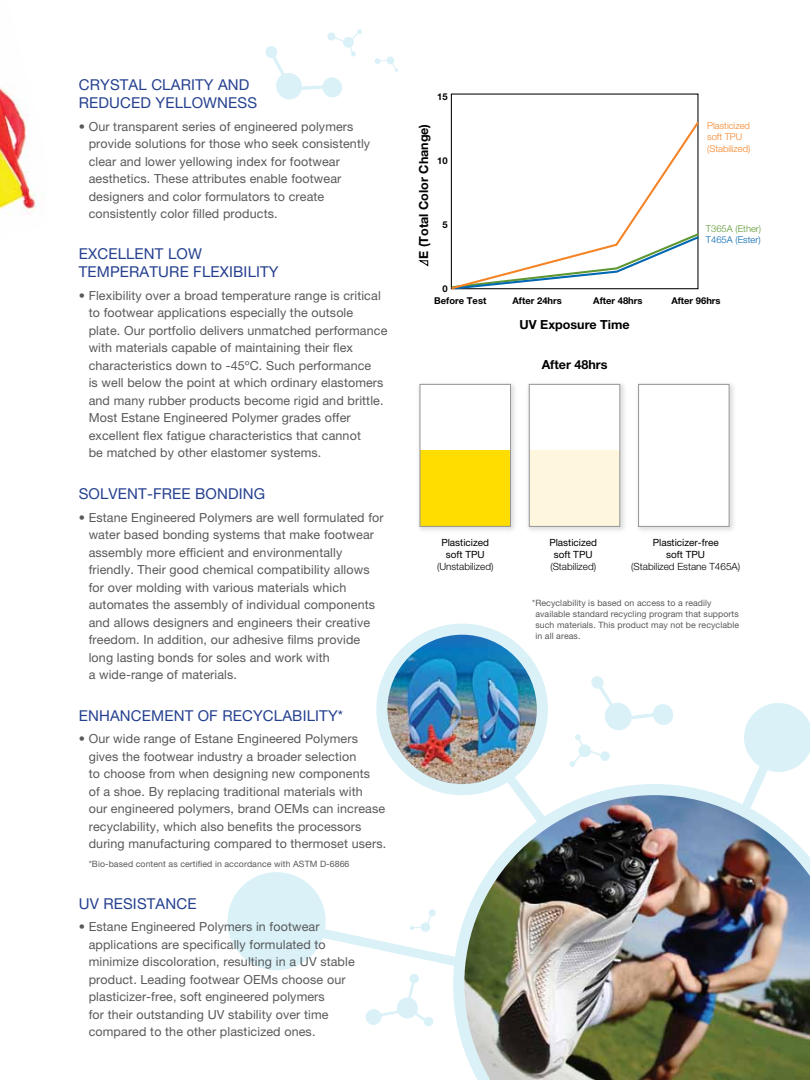
<style>
.page{position:relative;width:810px;height:1080px;background:#fff}
.page>*{position:absolute;margin:0;border:0;box-sizing:border-box;transform-origin:0 0}
.t1{font:15px "Helvetica Neue LT Pro";letter-spacing:.01em;color:#25408f}
.t2{font:12.5px/17.5px "Helvetica Neue LT Pro";letter-spacing:.01em;color:#58595b}
.t3{font:700 12.5px "Helvetica Neue LT Pro";color:#000}
.t4{font:9.88px/11.9px "Helvetica Neue LT Pro";color:#000;text-align:center}
.t5{font:300 9.88px "Helvetica Neue LT Pro";color:#000}
.t6{font:700 9.38px/12.1px "Helvetica Neue LT Pro";color:#000}
.t7{font:300 9.38px/11.5px "Helvetica Neue LT Pro";color:#f58427}
.t8{font:300 9.38px "Helvetica Neue LT Pro";color:#0067b1}
.t9{font:300 9.38px "Helvetica Neue LT Pro";color:#5e9732}
.t10{font:8.75px/11.2px "Helvetica Neue LT Pro";letter-spacing:.01em;color:#58595b}
</style>
<div class="page">
<img style="left:0;top:85px;width:43px;height:130px">
<svg style="left:227px;top:624px;width:583px;height:425px"></svg>
<svg style="left:420px;top:260px;width:8px;height:6px"></svg>
<svg style="left:450px;top:120px;width:249px;height:170px"></svg>
<div style="left:416px;top:380px;width:102px;height:154px;background:#000;opacity:.13"></div>
<div style="left:420px;top:384px;width:91px;height:142px;background:#fff"></div>
<div style="left:420px;top:450px;width:91px;height:76px;background:#fd0"></div>
<div style="left:420px;top:384px;width:91px;height:143px;border:1px solid #939598"></div>
<div style="left:525px;top:380px;width:103px;height:154px;background:#000;opacity:.13"></div>
<div style="left:529px;top:384px;width:91px;height:142px;background:#fff"></div>
<div style="left:529px;top:450px;width:91px;height:76px;background:#fff7dd"></div>
<div style="left:529px;top:384px;width:91px;height:143px;border:1px solid #939598"></div>
<div style="left:634px;top:380px;width:103px;height:154px;background:#000;opacity:.13"></div>
<div style="left:638px;top:384px;width:91px;height:143px;background:#fff;border:1px solid #939598"></div>
<svg style="left:265px;top:29px;width:97px;height:71px"></svg>
<svg style="left:374px;top:56px;width:24px;height:16px"></svg>
<img style="left:387px;top:635px;width:150px;height:149px;border-radius:75px">
<svg style="left:365px;top:973px;width:69px;height:54px"></svg>
<img style="left:464px;top:795px;width:346px;height:285px">
<svg style="left:569px;top:676px;width:105px;height:91px"></svg>
<svg style="left:409px;top:909px;width:27px;height:24px"></svg>
<p class="t1" style="left:79px;top:76px;width:52px">Crystal</p>
<p class="t1" style="left:151px;top:76px;width:21px">clar</p>
<p class="t1" style="left:191px;top:76px;width:58px">ity and</p>
<p class="t1" style="left:79px;top:94px;width:11px">redu</p>
<p class="t1" style="left:120px;top:94px;width:138px">ced yellowness</p>
<p class="t2" style="left:89px;top:117px;width:283px;text-indent:-10px">• Our transparent series of engineered polymers provide solutions for those who seek consistently clear and lower yellowing index for footwear aesthetics. These attributes enable footwear designers and color formulators to create consistently color filled products.</p>
<p class="t1" style="left:79px;top:245px;width:40px">Excelle</p>
<p class="t1" style="left:144px;top:245px;width:57px">nt low</p>
<p class="t1" style="left:79px;top:263px;width:42px">temperature</p>
<p class="t1" style="left:193px;top:263px;width:87px">flexibility</p>
<p class="t2" style="left:89px;top:287px;width:300px;text-indent:-10px">• Flexibility over a broad temperature range is critical to footwear applications especially the outsole plate. Our portfolio delivers unmatched performance with materials capable of maintaining their flex characteristics down to -45ºC. Such performance<br>is well below the point at which ordinary elastomers and many rubber products become rigid and brittle.<br>M ost Estane Engineered Polymer grades offer excellent flex fatigue characteristics that cannot<br>be matched by other elastomer systems.</p>
<p class="t1" style="left:79px;top:485px;width:94px">Solvent-free</p>
<p class="t1" style="left:195px;top:485px;width:72px">bonding</p>
<p class="t2" style="left:89px;top:508px;width:297px;text-indent:-10px">• Estane Engineered Polymers are well formulated for water based bonding systems that make footwear assembly more efficient and environmentally friendly. Their good chemical compatibility allows for over molding with various materials which automates the assembly of individual components and allows designers and engineers their creative freedom. I n addition, our adhesive films provide long lasting bonds for soles and work with<br>a wide-range of materials.</p>
<p class="t1" style="left:79px;top:707px;width:206px">Enhancement of recyclab</p>
<p class="t1" style="left:303px;top:707px;width:42px">ility*</p>
<p class="t2" style="left:89px;top:730px;width:299px;text-indent:-10px">• Our wide range of Estane Engineered Polymers gives the footwear industry a broader selection<br>to choose from when designing new components<br>of a shoe. By replacing traditional materials with<br>our engineered polymers, brand OEMs can increase recyclability, which also benefits the processors during manufacturing compared to thermoset users.</p>
<p class="t10" style="left:89px;top:858px;width:262px">*Bio-based content as certified in accordance with ASTM D-6866</p>
<p class="t1" style="left:79px;top:895px;width:118px">UV resistance</p>
<p class="t2" style="left:89px;top:918px;width:268px;text-indent:-10px">• Estane Engineered Polymers in footwear applications are specifically formulated to minimize discoloration, resulting in a UV stable product. Leading footwear OEM s choose our plasticizer-free, soft engineered polymers<br>for their outstanding UV stability over time compared to the other plasticized ones.</p>
<p class="t6" style="left:437px;top:91px;width:12px">15</p>
<p class="t3" style="left:416px;top:259px;width:137px;rotate:-90deg">E (Total Color Change)</p>
<p class="t6" style="left:437px;top:154px;width:12px">10</p>
<p class="t6" style="left:442px;top:218px;width:7px">5</p>
<p class="t6" style="left:434px;top:282px;width:54px;text-indent:8px">0<br>Before Test</p>
<p class="t7" style="left:707px;top:119px;width:45px">Plasticized soft TPU (Stabilized)</p>
<p class="t9" style="left:706px;top:223px;width:57px">T365A (Ether)</p>
<p class="t8" style="left:706px;top:234px;width:56px">T465A (Ester)</p>
<p class="t6" style="left:513px;top:294px;width:51px">After 24hrs</p>
<p class="t6" style="left:593px;top:294px;width:51px">After 48hrs</p>
<p class="t6" style="left:671px;top:294px;width:51px">After 96hrs</p>
<p class="t3" style="left:520px;top:317px;width:112px">UV Exposure Time</p>
<p class="t3" style="left:542px;top:357px;width:67px">After 48hrs</p>
<p class="t4" style="left:441px;top:537px;width:49px">Plasticized soft TPU</p>
<p class="t5" style="left:437px;top:560px;width:58px">(Unstabilized)</p>
<p class="t4" style="left:653px;top:537px;width:67px">Plasticizer-free soft TPU</p>
<p class="t5" style="left:631px;top:560px;width:110px">(Stabilized Estane T465A)</p>
<p class="t10" style="left:535px;top:597px;width:205px;text-indent:-3px">*Recyclability is based on access to a readily available standard recycling program that supports such materials. This product may not be recyclable in all areas.</p>
<p class="t4" style="left:549px;top:537px;width:49px">Plasticized soft TPU</p>
<p class="t5" style="left:550px;top:560px;width:47px">(Stabilized)</p>
</div>
